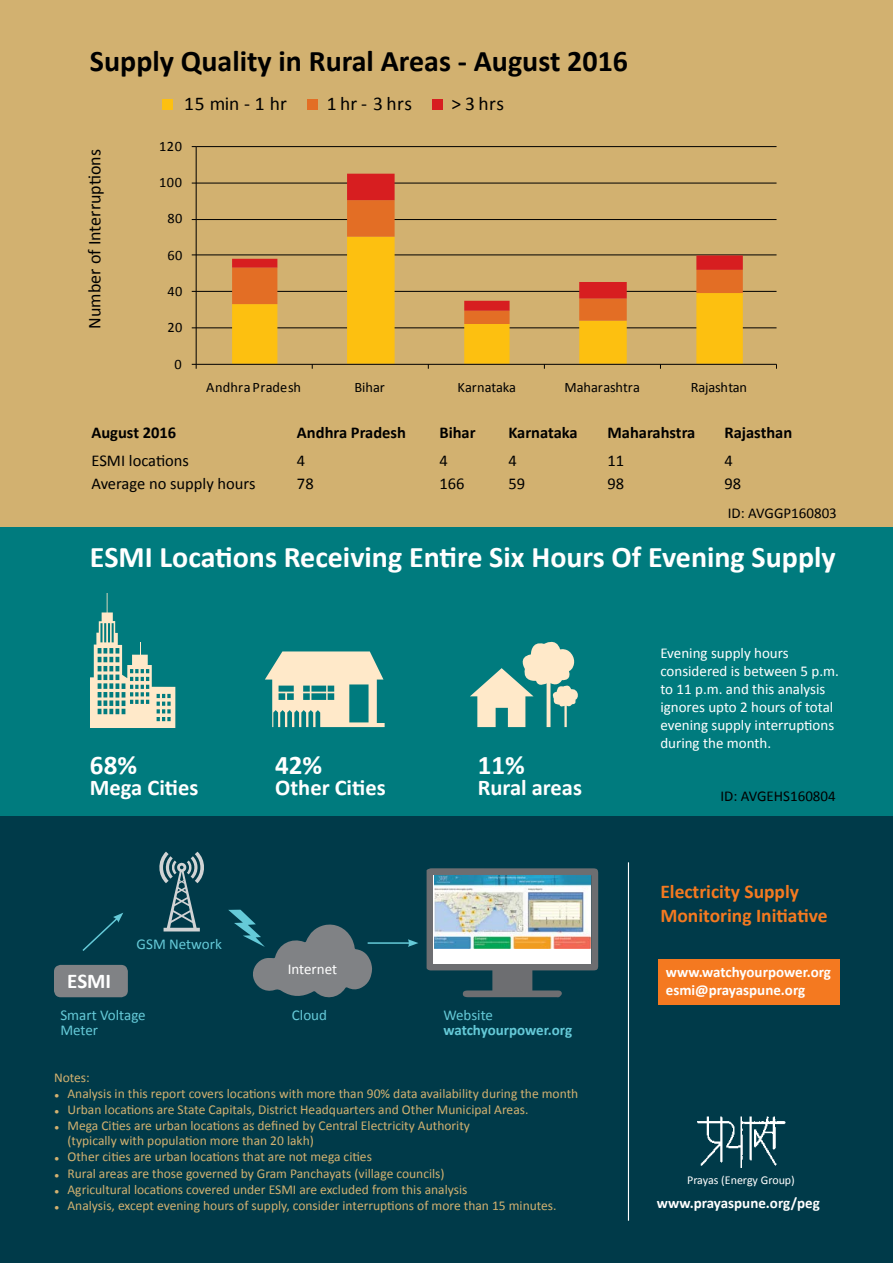
<style>
.page{position:relative;width:893px;height:1263px;background:#fff}
.page>*{position:absolute;margin:0;border:0;box-sizing:border-box;transform-origin:0 0}
.t1{font:700 30px "Calibri";color:#fff}
.t2{font:700 30px "Calibri";color:#000}
.t3{font:700 27px "Calibri";color:#fff}
.t4{font:700 22.5px "Calibri";color:#fff}
.t5{font:700 21px "Calibri";color:#fff}
.t6{font:700 19.5px/23.4px "Calibri";color:#f47920}
.t7{font:19.5px "Calibri";letter-spacing:.02em;color:#000}
.t8{font:18px "Calibri";color:#000}
.t9{font:700 16.5px "Calibri";color:#000}
.t10{font:16.5px "Calibri";color:#000}
.t11{font:15px/18px "Calibri";color:#fff}
.t12{font:700 15px/18px "Calibri";color:#fff}
.t13{font:15px/15px "Calibri";color:#65cad8}
.t14{font:15px "Calibri";color:#000}
.t15{font:700 15px "Calibri";letter-spacing:-.005em;color:#65cad8}
.t16{font:14.4px "Calibri";letter-spacing:.015em;color:#000}
.t17{font:14.4px "Calibri";letter-spacing:-.005em;color:#000}
.t18{font:14.4px "Calibri";letter-spacing:-.015em;color:#000}
.t19{font:13.5px "Calibri";color:#d2b170}
.t20{font:12px "Calibri";color:#fff}
.s1{font-family:"SHREE DEV7";font-size:9px}
</style>
<div class="page">
<div style="left:0;top:0;width:893px;height:534px;background:#d2b170"></div>
<div style="left:0;top:527px;width:893px;height:318px;background:#007b7e"></div>
<div style="left:0;top:817px;width:893px;height:446px;background:#003a49"></div>
<hr style="left:628px;top:862px;width:1px;height:359px;background:#fff">
<div style="left:658px;top:959px;width:182px;height:46px;background:#f47920"></div>
<img style="left:697px;top:1116px;width:89px;height:52px">
<svg style="left:90px;top:593px;width:85px;height:135px"></svg>
<svg style="left:265px;top:651px;width:120px;height:76px"></svg>
<svg style="left:470px;top:642px;width:108px;height:85px"></svg>
<svg style="left:159px;top:852px;width:45px;height:79px"></svg>
<div style="left:54px;top:965px;width:74px;height:32px;background:#808285;border-radius:7px"></div>
<svg style="left:82px;top:913px;width:41px;height:38px"></svg>
<hr style="left:368px;top:942px;width:42px;height:2px;background:#65cad8">
<svg style="left:408px;top:939px;width:10px;height:8px"></svg>
<svg style="left:228px;top:909px;width:144px;height:88px"></svg>
<svg style="left:427px;top:868px;width:171px;height:129px"></svg>
<div style="left:433px;top:875px;width:158px;height:88px;background:#fff"></div>
<img style="left:434px;top:875px;width:157px;height:74px">
<div style="left:162px;top:99px;width:10px;height:11px;background:#fdc010"></div>
<div style="left:307px;top:99px;width:11px;height:11px;background:#e36e25"></div>
<div style="left:432px;top:99px;width:10px;height:11px;background:#d71e20"></div>
<hr style="left:196px;top:146px;width:580px;height:1px;background:#000">
<hr style="left:196px;top:183px;width:580px;height:1px;background:#000">
<hr style="left:196px;top:219px;width:580px;height:1px;background:#000">
<hr style="left:196px;top:255px;width:580px;height:1px;background:#000">
<hr style="left:196px;top:291px;width:580px;height:1px;background:#000">
<hr style="left:196px;top:328px;width:580px;height:1px;background:#000">
<svg style="left:232px;top:324px;width:511px;height:40px"></svg>
<svg style="left:232px;top:311px;width:511px;height:13px"></svg>
<svg style="left:232px;top:174px;width:511px;height:137px"></svg>
<hr style="left:196px;top:147px;width:1px;height:217px;background:#000">
<hr style="left:196px;top:364px;width:580px;height:1px;background:#000">
<svg style="left:192px;top:364px;width:5px;height:5px"></svg>
<h1 class="t2" style="left:90px;top:41px;width:540px">Supply Quality in Rural Areas - August 2016</h1>
<h3 class="t8" style="left:83px;top:329px;width:181px;rotate:-90deg">Number of Interruptions</h3>
<h3 class="t7" style="left:184px;top:92px;width:104px">15 min -1 hr</h3>
<h3 class="t7" style="left:327px;top:92px;width:87px">1hr- 3hrs</h3>
<h3 class="t7" style="left:452px;top:92px;width:54px">&gt;3hrs</h3>
<p class="t16" style="left:159px;top:137px;width:24px">120</p>
<p class="t16" style="left:159px;top:173px;width:24px">100</p>
<p class="t16" style="left:167px;top:210px;width:17px">80</p>
<p class="t16" style="left:167px;top:246px;width:17px">60</p>
<p class="t16" style="left:167px;top:282px;width:17px">40</p>
<p class="t16" style="left:167px;top:319px;width:17px">20</p>
<p class="t16" style="left:174px;top:355px;width:9px">0</p>
<p class="t16" style="left:206px;top:378px;width:96px">Andhra Pradesh</p>
<p class="t16" style="left:354px;top:378px;width:32px">Bihar</p>
<p class="t17" style="left:457px;top:378px;width:60px">Karnataka</p>
<p class="t17" style="left:565px;top:378px;width:77px">Maharashtra</p>
<p class="t18" style="left:691px;top:378px;width:58px">Rajashtan</p>
<p class="t9" style="left:91px;top:422px;width:86px">August 2016</p>
<p class="t9" style="left:297px;top:422px;width:110px">Andhra Pradesh</p>
<p class="t9" style="left:439px;top:422px;width:38px">Bihar</p>
<p class="t9" style="left:508px;top:422px;width:71px">Karnataka</p>
<p class="t9" style="left:607px;top:422px;width:89px">Maharahstra</p>
<p class="t9" style="left:724px;top:422px;width:69px">Rajasthan</p>
<p class="t10" style="left:91px;top:450px;width:99px">ESMI locations</p>
<p class="t10" style="left:297px;top:450px;width:10px">4</p>
<p class="t10" style="left:439px;top:450px;width:10px">4</p>
<p class="t10" style="left:508px;top:450px;width:10px">4</p>
<p class="t10" style="left:607px;top:450px;width:18px">11</p>
<p class="t10" style="left:724px;top:450px;width:10px">4</p>
<p class="t10" style="left:91px;top:473px;width:166px">Average no supply hours</p>
<p class="t10" style="left:297px;top:473px;width:18px">78</p>
<p class="t10" style="left:439px;top:473px;width:27px">166</p>
<p class="t10" style="left:508px;top:473px;width:18px">59</p>
<p class="t10" style="left:607px;top:473px;width:18px">98</p>
<p class="t10" style="left:724px;top:473px;width:18px">98</p>
<p class="t14" style="left:728px;top:504px;width:111px">ID: AVGGP160803</p>
<h1 class="t1" style="left:90px;top:538px;width:747px">ESMI Locations Receiving Entire Six Hours Of Evening Supply</h1>
<h2 class="t3" style="left:90px;top:748px;width:49px">68%</h2>
<h3 class="t4" style="left:90px;top:773px;width:110px">Mega Cities</h3>
<h2 class="t3" style="left:275px;top:748px;width:49px">42%</h2>
<h3 class="t4" style="left:275px;top:773px;width:112px">Other Cities</h3>
<h3 class="t5" style="left:67px;top:968px;width:45px">ESMI</h3>
<p class="t13" style="left:137px;top:936px;width:87px">GSM Network</p>
<p class="t11" style="left:288px;top:959px;width:51px">Internet</p>
<h2 class="t3" style="left:478px;top:748px;width:49px">11%</h2>
<h3 class="t4" style="left:478px;top:773px;width:106px">Rural areas</h3>
<p class="t13" style="left:60px;top:1007px;width:87px">Smart Voltage<br>Meter</p>
<p class="t13" style="left:292px;top:1007px;width:37px">Cloud</p>
<p class="t13" style="left:443px;top:1007px;width:51px">Website</p>
<p class="t15" style="left:443px;top:1020px;width:130px">watchyourpower.org</p>
<p class="t19" style="left:54px;top:1069px;width:37px">Notes:</p>
<p class="t19" style="left:54px;top:1085px;width:526px"><span class="s1">·</span> Analysis in this report covers locations with more than 90% data availability during the month</p>
<p class="t19" style="left:54px;top:1101px;width:476px"><span class="s1">·</span> Urban locations are State Capitals, District Headquarters and Other Municipal Areas.</p>
<p class="t19" style="left:54px;top:1117px;width:417px"><span class="s1">·</span> Mega Cities are urban locations as defined by Central Electricity Authority</p>
<p class="t19" style="left:67px;top:1132px;width:248px">(typically with population more than 20 lakh)</p>
<p class="t19" style="left:54px;top:1148px;width:319px"><span class="s1">·</span> Other cities are urban locations that are not mega cities</p>
<p class="t19" style="left:54px;top:1165px;width:392px"><span class="s1">·</span> Rural areas are those governed by Gram Panchayats (village councils)</p>
<p class="t19" style="left:54px;top:1181px;width:415px"><span class="s1">·</span> Agricultural locations covered under ESMI are excluded from this analysis</p>
<p class="t19" style="left:54px;top:1197px;width:504px"><span class="s1">·</span> Analysis, except evening hours of supply, consider interruptions of more than 15 minutes.</p>
<p class="t11" style="left:660px;top:643px;width:180px">Evening supply hours considered is between 5 p.m. to 11 p.m. and this analysis ignores upto 2 hours of total evening supply interruptions during the month.</p>
<p class="t14" style="left:720px;top:787px;width:117px">ID: AVGEHS160804</p>
<h3 class="t6" style="left:660px;top:880px;width:169px">Electricity Supply<br>Monitoring Initiative</h3>
<p class="t12" style="left:666px;top:963px;width:167px">www.watchyourpower.org esmi@prayaspune.org</p>
<p class="t20" style="left:687px;top:1173px;width:109px">Prayas (Energy Group)</p>
<p class="t12" style="left:657px;top:1194px;width:164px">www.prayaspune.org/peg</p>
</div>
